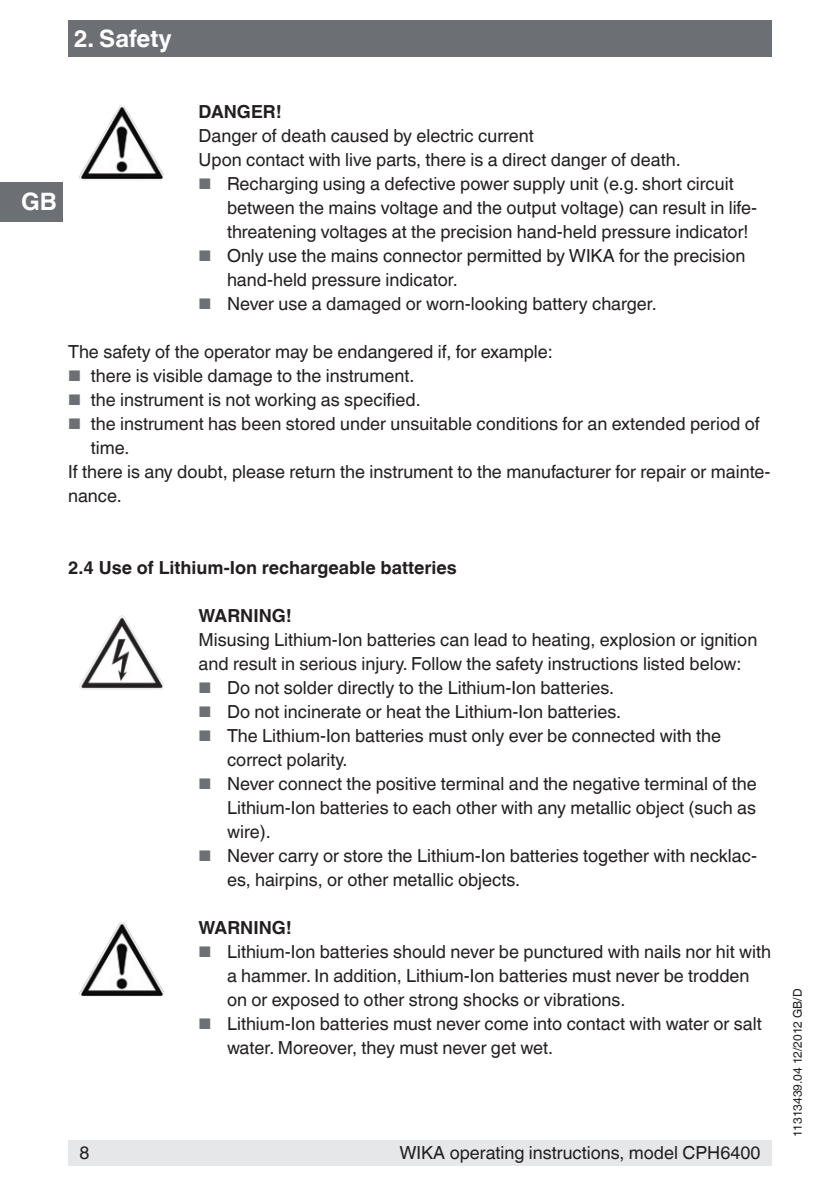
<style>
.page{position:relative;width:840px;height:1191px;background:#fff}
.page>*{position:absolute;margin:0;border:0;box-sizing:border-box;transform-origin:0 0}
.t1{font:700 24px "Helvetica World";color:#fff}
.t2{font:18px/24px "Helvetica World";color:#231f20}
.t3{font:700 18px "Helvetica World";color:#231f20}
.t4{font:12px "Helvetica World";color:#231f20}
.s1{font-size:15.4px;color:#6c6f74}
</style>
<div class="page">
<div style="left:68px;top:1140px;width:703px;height:25px;background:#e6e7e9"></div>
<div style="left:68px;top:20px;width:703px;height:37px;background:#6c6f74"></div>
<div style="left:0;top:182px;width:62px;height:39px;background:#6c6f74"></div>
<img style="left:94px;top:616px;width:27px;height:45px">
<img style="left:94px;top:105px;width:27px;height:46px">
<img style="left:94px;top:922px;width:27px;height:45px">
<h1 class="t1" style="left:74px;top:25px;width:99px">2. Safety</h1>
<h1 class="t1" style="left:21px;top:188px;width:37px">GB</h1>
<p class="t3" style="left:198px;top:101px;width:84px">DANGER!</p>
<p class="t2" style="left:198px;top:124px;width:483px">Danger of death caused by electric current<br>Upon contact with live parts, there is a direct danger of death.</p>
<p class="t2" style="left:227px;top:172px;width:531px;text-indent:-28px"><span class="s1">■</span> Recharging using a defective power supply unit (e.g. short circuit between the mains voltage and the output voltage) can result in life&shy;threatening voltages at the precision hand-held pressure indicator!</p>
<p class="t2" style="left:227px;top:244px;width:519px;text-indent:-28px"><span class="s1">■</span> Only use the mains connector permitted by WIKA for the precision hand-held pressure indicator.</p>
<p class="t2" style="left:198px;top:292px;width:459px"><span class="s1">■</span> Never use a damaged or worn-looking battery charger.</p>
<p class="t2" style="left:68px;top:340px;width:486px">The safety of the operator may be endangered if, for example:</p>
<p class="t2" style="left:68px;top:364px;width:347px"><span class="s1">■</span> there is visible damage to the instrument.</p>
<p class="t2" style="left:68px;top:388px;width:354px"><span class="s1">■</span> the instrument is not working as specified.</p>
<p class="t2" style="left:68px;top:412px;width:692px"><span class="s1">■</span> the instrument has been stored under unsuitable conditions for an extended period of</p>
<p class="t2" style="left:91px;top:436px;width:40px">time.</p>
<p class="t2" style="left:68px;top:460px;width:703px">If there is any doubt, please return the instrument to the manufacturer for repair or mainte-</p>
<p class="t2" style="left:68px;top:484px;width:55px">nance.</p>
<p class="t3" style="left:68px;top:557px;width:390px">2.4 Use of Lithium-Ion rechargeable batteries</p>
<p class="t3" style="left:198px;top:605px;width:95px">WARNING!</p>
<p class="t2" style="left:198px;top:628px;width:560px">Misusing Lithium-Ion batteries can lead to heating, explosion or ignition and result in serious injury. Follow the safety instructions listed below:</p>
<p class="t2" style="left:198px;top:676px;width:416px"><span class="s1">■</span> Do not solder directly to the Lithium-Ion batteries.</p>
<p class="t2" style="left:198px;top:700px;width:424px"><span class="s1">■</span> Do not incinerate or heat the Lithium-Ion batteries.</p>
<p class="t2" style="left:227px;top:724px;width:495px;text-indent:-28px"><span class="s1">■</span> The Lithium-Ion batteries must only ever be connected with the correct polarity.</p>
<p class="t2" style="left:227px;top:772px;width:531px;text-align:justify;text-indent:-28px"><span class="s1">■</span> Never connect the positive terminal and the negative terminal of the Lithium-Ion batteries to each other with any metallic object (such as wire).</p>
<p class="t2" style="left:227px;top:844px;width:531px;text-indent:-28px"><span class="s1">■</span> Never carry or store the Lithium-Ion batteries together with necklac&shy;es, hairpins, or other metallic objects.</p>
<p class="t3" style="left:198px;top:917px;width:95px">WARNING!</p>
<p class="t2" style="left:227px;top:940px;width:545px;text-indent:-28px"><span class="s1">■</span> Lithium-Ion batteries should never be punctured with nails nor hit with a hammer. In addition, Lithium-Ion batteries must never be trodden on or exposed to other strong shocks or vibrations.</p>
<p class="t2" style="left:227px;top:1012px;width:536px;text-indent:-28px"><span class="s1">■</span> Lithium-Ion batteries must never come into contact with water or salt water. Moreover, they must never get wet.</p>
<p class="t2" style="left:79px;top:1141px;width:12px">8</p>
<p class="t2" style="left:399px;top:1141px;width:362px">WIKA operating instructions, model CPH6400</p>
<p class="t4" style="left:790px;top:1137px;width:150px;rotate:-90deg">11313439.04 12/2012 GB/D</p>
</div>
